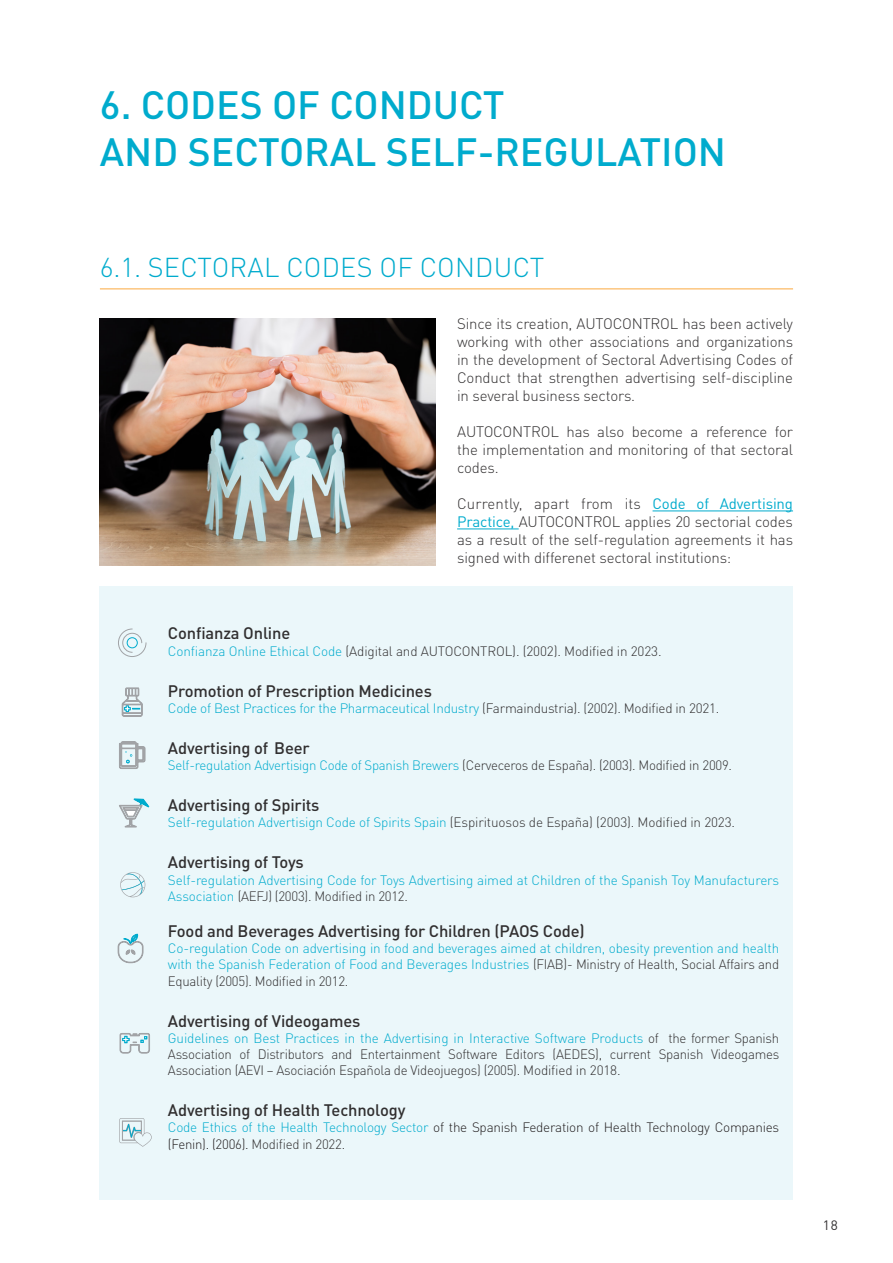
<style>
.page{position:relative;width:893px;height:1263px;background:#fff}
.page>*{position:absolute;margin:0;border:0;box-sizing:border-box;transform-origin:0 0}
.t1{font:500 39px/46.8px "DIN Pro";color:#00abcd}
.t2{font:300 27px "DIN Pro";letter-spacing:.01em;color:#00abcd}
.t3{font:500 16.5px "DIN Pro";letter-spacing:-.01em;color:#312f30}
.t4{font:300 15px/18px "DIN Pro";letter-spacing:-.01em;color:#312f30;text-align:justify}
.t5{font:300 13.5px/16.2px "DIN Pro";letter-spacing:-.02em;color:#00abcd}
.t6{font:300 13.5px/16.2px "DIN Pro";letter-spacing:-.01em;color:#312f30;text-align:justify}
.t7{font:300 13.5px/16.2px "DIN Pro";letter-spacing:-.02em;color:#231f20}
.t8{font:13.5px "DIN Pro";color:#312f30}
.s1{font-weight:400;color:#00abcd}
.s2{color:#00abcd}
.s3{color:#312f30}
</style>
<div class="page">
<div style="left:100px;top:586px;width:693px;height:614px;background:#ebf7fa"></div>
<hr style="left:653px;top:510px;width:140px;height:1px;background:#00abcd">
<hr style="left:457px;top:528px;width:62px;height:1px;background:#00abcd">
<img style="left:100px;top:318px;width:336px;height:248px">
<svg style="left:118px;top:628px;width:29px;height:29px"></svg>
<div style="left:127px;top:637px;width:11px;height:11px;border:1px solid #00abcd;border-radius:50%"></div>
<svg style="left:122px;top:688px;width:20px;height:28px"></svg>
<svg style="left:119px;top:741px;width:26px;height:28px"></svg>
<svg style="left:119px;top:799px;width:30px;height:28px"></svg>
<svg style="left:118px;top:934px;width:25px;height:29px"></svg>
<svg style="left:120px;top:1033px;width:30px;height:20px"></svg>
<hr style="left:100px;top:288px;width:693px;height:1px;background:#fbb254">
<svg style="left:120px;top:872px;width:25px;height:25px"></svg>
<svg style="left:119px;top:1118px;width:33px;height:29px"></svg>
<p class="t1" style="left:100px;top:77px;width:628px">6. CODES OF CONDUCT<br>AND SECTORAL SELF-REGULATION</p>
<p class="t2" style="left:100px;top:247px;width:446px">6.1. SECTORAL CODES OF CONDUCT</p>
<p class="t4" style="left:457px;top:313px;width:337px">Since its creation, AUTOCONTROL has been actively working with other associations and organizations in the development of Sectoral Advertising Codes of Conduct that strengthen advertising self-discipline in several business sectors.</p>
<p class="t4" style="left:457px;top:421px;width:337px">AUTOCONTROL has also become a reference for the implementation and monitoring of that sectoral codes.</p>
<p class="t4" style="left:457px;top:493px;width:337px">Currently, apart from its <span class="s1">Code of Advertising Practice,</span> AUTOCONTROL applies 20 sectorial codes as a result of the self-regulation agreements it has signed with differenet sectoral institutions:</p>
<p class="t3" style="left:168px;top:620px;width:124px">Confianza Online</p>
<p class="t6" style="left:168px;top:641px;width:495px"><span class="s2">Confianza Online Ethical Code</span> (Adigital and AUTOCONTROL). (2002). Modified in 2023.</p>
<p class="t3" style="left:168px;top:677px;width:265px">Promotion of Prescription Medicines</p>
<p class="t5" style="left:168px;top:699px;width:553px">Code of Best Practices for the Pharmaceutical Industry <span class="s3">(Farmaindustria). (2002). Modified in 2021.</span></p>
<p class="t3" style="left:168px;top:735px;width:143px">Advertising of Beer</p>
<p class="t5" style="left:168px;top:756px;width:566px">Self-regulation Advertisign Code of Spanish Brewers <span class="s3">(Cerveceros de España). (2003). Modified in 2009.</span></p>
<p class="t3" style="left:168px;top:792px;width:153px">Advertising of Spirits</p>
<p class="t5" style="left:168px;top:813px;width:569px">Self-regulation Advertisign Code of Spirits Spain <span class="s3">(Espirituosos de España) (2003). Modified in 2023.</span></p>
<p class="t3" style="left:168px;top:849px;width:137px">Advertising of Toys</p>
<p class="t5" style="left:168px;top:870px;width:613px">Self-regulation Advertising Code for Toys Advertising aimed at Children of the Spanish Toy Manufacturers<br>Association <span class="s3">(AEFJ) (2003). Modified in 2012.</span></p>
<p class="t3" style="left:168px;top:917px;width:418px">Food and Beverages Advertising for Children (PAOS Code)</p>
<p class="t5" style="left:168px;top:939px;width:613px;text-align:justify">Co-regulation Code on advertising in food and beverages aimed at children, obesity prevention and health with the Spanish Federation of Food and Beverages Industries <span class="s3">(FIAB)- Ministry of Health, Social Affairs and Equality (2005). Modified in 2012.</span></p>
<p class="t3" style="left:168px;top:1007px;width:194px">Advertising of Videogames</p>
<p class="t6" style="left:168px;top:1028px;width:613px"><span class="s2">Guidelines on Best Practices in the Advertising in Interactive Software Products</span> of the former Spanish Association of Distributors and Entertainment Software Editors (AEDES), current Spanish Videogames Association (AEVI – Asociación Española de Videojuegos) (2005). Modified in 2018.</p>
<p class="t3" style="left:168px;top:1097px;width:239px">Advertising of Health Technology</p>
<p class="t7" style="left:168px;top:1118px;width:613px"><span class="s2">Code Ethics of the Health Technology Sector</span> of the Spanish Federation of Health Technology Companies (Fenin). (2006). <span class="s3">Modified in 2022.</span></p>
<p class="t8" style="left:823px;top:1214px;width:16px">18</p>
</div>
